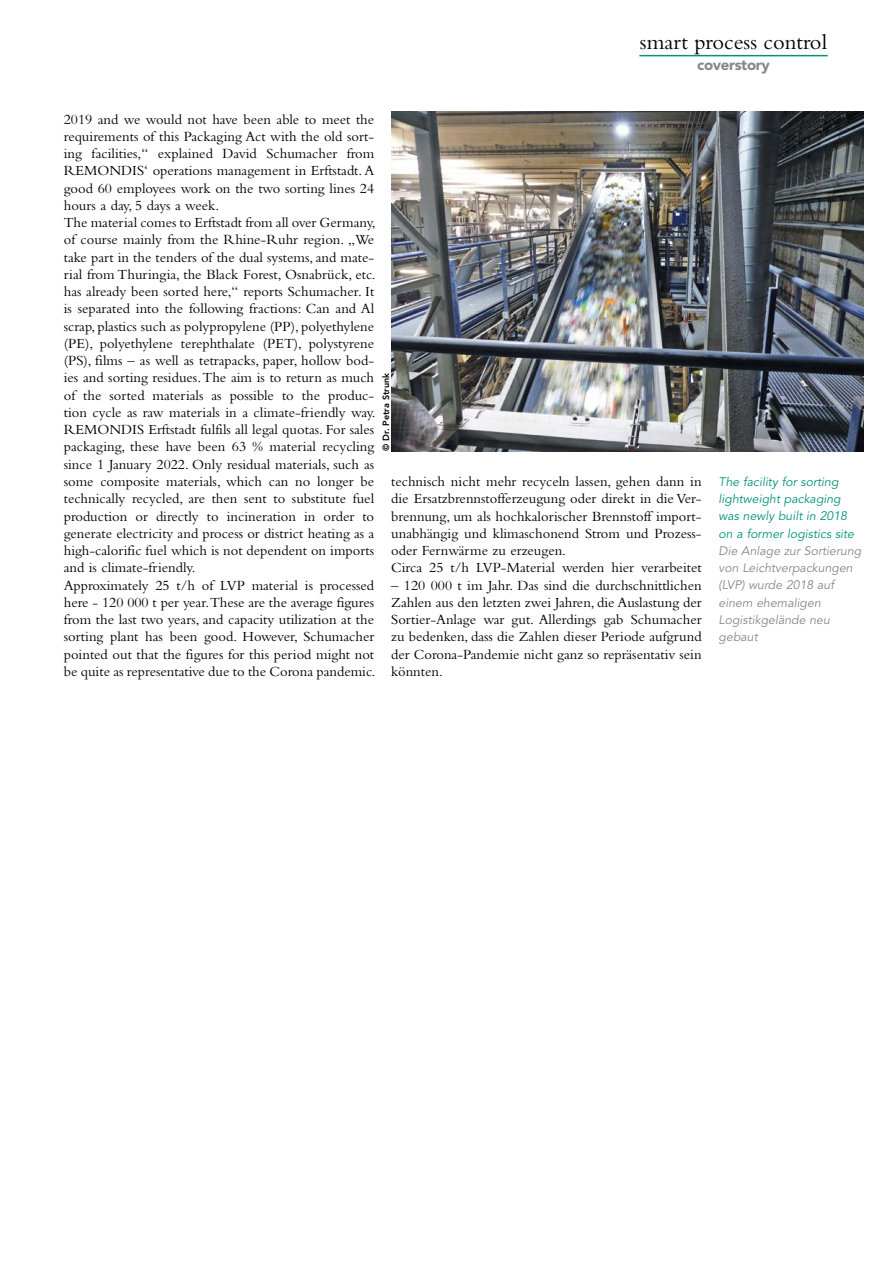
<style>
.page{position:relative;width:893px;height:1263px;background:#fff}
.page>*{position:absolute;margin:0;border:0;box-sizing:border-box;transform-origin:0 0}
.t1{font:22.5px "Bembo Std";color:#000}
.t2{font:900 15px "Avenir LT Std";letter-spacing:-.025em;color:#878787}
.t3{font:14.55px/17.2px "Bembo Std";color:#000}
.t4{font:italic 12.3px/17.2px "Avenir LT Std";color:#878787}
.t5{font:italic 12.3px/17.2px "Avenir LT Std";color:#009375}
.t6{font:800 9px "Avenir LT Std";color:#000}
</style>
<div class="page">
<hr style="left:639px;top:55px;width:189px;height:1px;background:#009375">
<img style="left:391px;top:112px;width:472px;height:339px">
<h1 class="t1" style="left:640px;top:28px;width:189px">smart process control</h1>
<p class="t2" style="left:697px;top:55px;width:74px">coverstory</p>
<p class="t3" style="left:64px;top:110px;width:313px">2019 and we would not have been able to meet the requirements of this Packaging Act with the old sort&shy;ing facilities,“ explained David Schumacher from REMONDIS‘ operations management in Erftstadt. A good 60 employees work on the two sorting lines 24 hours a day, 5 days a week.<br>The material comes to Erftstadt from all over Germany, of course mainly from the Rhine-Ruhr region. „We take part in the tenders of the dual systems, and mate&shy;rial from Thuringia, the Black Forest, Osnabrück, etc. has already been sorted here,“ reports Schumacher. It is separated into the following fractions: Can and Al scrap, plastics such as polypropylene (PP), polyethylene (PE), polyethylene terephthalate (PET), polystyrene (PS), films – as well as tetrapacks, paper, hollow bod&shy;ies and sorting residues. The aim is to return as much of the sorted materials as possible to the produc&shy;tion cycle as raw materials in a climate-friendly way.<br>REMONDIS Erftstadt fulfils all legal quotas. For sales packaging, these have been 63 % material recycling since 1 January 2022. Only residual materials, such as some composite materials, which can no longer be technically recycled, are then sent to substitute fuel production or directly to incineration in order to generate electricity and process or district heating as a high-calorific fuel which is not dependent on imports and is climate-friendly.<br>Approximately 25 t/h of LVP material is processed here - 120 000 t per year.These are the average figures from the last two years, and capacity utilization at the sorting plant has been good. However, Schumacher pointed out that the figures for this period might not be quite as representative due to the Corona pandemic.</p>
<p class="t6" style="left:381px;top:451px;width:80px;rotate:-90deg">© Dr. Petra Strunk</p>
<p class="t3" style="left:391px;top:473px;width:312px">technisch nicht mehr recyceln lassen, gehen dann in die Ersatzbrennstofferzeugung oder direkt in die Ver&shy;brennung, um als hochkalorischer Brennstoff import&shy;unabhängig und klimaschonend Strom und Prozess&shy;oder Fernwärme zu erzeugen.<br>Circa 25 t/h LVP-Material werden hier verarbeitet</p>
<p class="t3" style="left:391px;top:576px;width:312px;text-align:justify">– 120 000 t im Jahr. Das sind die durchschnittlichen Zahlen aus den letzten zwei Jahren, die Auslastung der Sortier-Anlage war gut. Allerdings gab Schumacher zu bedenken, dass die Zahlen dieser Periode aufgrund der Corona-Pandemie nicht ganz so repräsentativ sein könnten.</p>
<p class="t5" style="left:719px;top:473px;width:137px">The facility for sorting lightweight packaging was newly built in 2018 on a former logistics site</p>
<p class="t4" style="left:719px;top:542px;width:144px">Die Anlage zur Sortierung von Leichtverpackungen (LVP) wurde 2018 auf einem ehemaligen<br>Logistikgelände neu gebaut</p>
</div>
